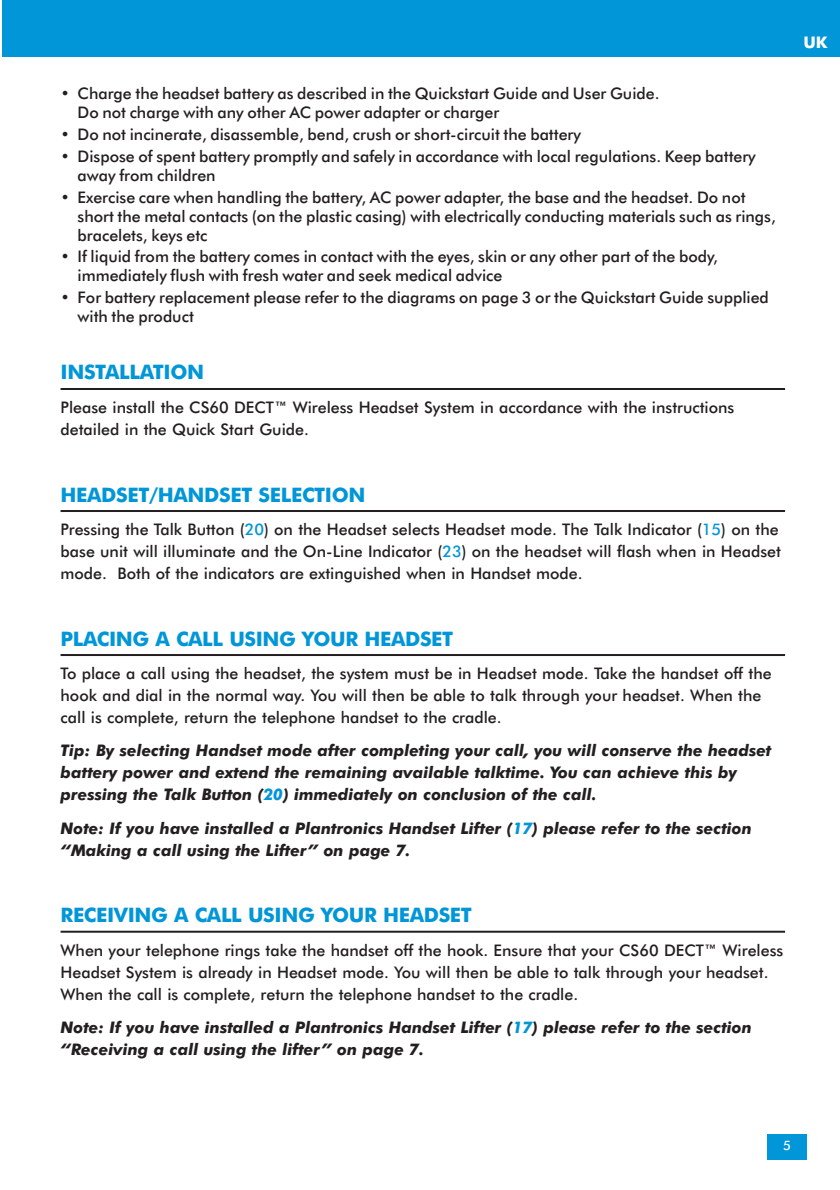
<style>
.page{position:relative;width:840px;height:1190px;background:#fff}
.page>*{position:absolute;margin:0;border:0;box-sizing:border-box;transform-origin:0 0}
.t1{font:700 20px "Futura BT";letter-spacing:-.02em;color:#0196d7}
.t2{font:500 16px/22px "Futura BT";color:#231f20}
.t3{font:italic 700 16px/22px "Futura BT";color:#231f20}
.t4{font:700 16px "Futura BT";color:#fff}
.t5{font:500 13px "Futura BT";color:#fff}
.s1{color:#0196d7}
</style>
<div class="page">
<div style="left:3px;top:0;width:837px;height:57px;background:#0196d7"></div>
<hr style="left:61px;top:388px;width:724px;height:2px;background:#231f20">
<hr style="left:61px;top:510px;width:724px;height:2px;background:#231f20">
<hr style="left:61px;top:654px;width:724px;height:2px;background:#231f20">
<hr style="left:61px;top:931px;width:724px;height:2px;background:#231f20">
<div style="left:767px;top:1134px;width:40px;height:25px;background:#0196d7"></div>
<p class="t2" style="left:78px;top:85px;width:583px;line-height:19px;text-indent:-17px">• Charge the headset battery as described in the Quickstart Guide and User Guide.<br>Do not charge with any other AC power adapter or charger</p>
<p class="t2" style="left:61px;top:125px;width:522px">• Do not incinerate, disassemble, bend, crush or short-circuit the battery</p>
<p class="t2" style="left:78px;top:148px;width:680px;line-height:19px;text-indent:-17px">• Dispose of spent battery promptly and safely in accordance with local regulations. Keep battery away from children</p>
<p class="t2" style="left:78px;top:189px;width:700px;line-height:19px;text-indent:-17px">• Exercise care when handling the battery, AC power adapter, the base and the headset. Do not short the metal contacts (on the plastic casing) with electrically conducting materials such as rings, bracelets, keys etc</p>
<p class="t2" style="left:78px;top:249px;width:642px;line-height:19px;text-indent:-17px">• If liquid from the battery comes in contact with the eyes, skin or any other part of the body, immediately flush with fresh water and seek medical advice</p>
<p class="t2" style="left:78px;top:289px;width:693px;line-height:19px;text-indent:-17px">• For battery replacement please refer to the diagrams on page 3 or the Quickstart Guide supplied with the product</p>
<p class="t1" style="left:61px;top:364px;width:145px">INSTALLATION</p>
<p class="t2" style="left:61px;top:397px;width:675px">Please install the CS60 DECT™ Wireless Headset System in accordance with the instructions detailed in the Quick Start Guide.</p>
<p class="t1" style="left:61px;top:486px;width:306px">HEADSET/HANDSET SELECTION</p>
<p class="t2" style="left:61px;top:520px;width:722px">Pressing the Talk Button (<span class="s1">20</span>) on the Headset selects Headset mode. The Talk Indicator (<span class="s1">15</span>) on the base unit will illuminate and the On-Line Indicator (<span class="s1">23</span>) on the headset will flash when in Headset mode. Both of the indicators are extinguished when in Handset mode.</p>
<p class="t1" style="left:61px;top:630px;width:394px">PLACING A CALL USING YOUR HEADSET</p>
<p class="t2" style="left:61px;top:664px;width:713px">To place a call using the headset, the system must be in Headset mode. Take the handset off the hook and dial in the normal way. You will then be able to talk through your headset. When the call is complete, return the telephone handset to the cradle.</p>
<p class="t3" style="left:61px;top:741px;width:712px">Tip: By selecting Handset mode after completing your call, you will conserve the headset battery power and extend the remaining available talktime. You can achieve this by pressing the Talk Button (<span class="s1">20</span>) immediately on conclusion of the call.</p>
<p class="t3" style="left:61px;top:818px;width:693px">Note: If you have installed a Plantronics Handset Lifter (<span class="s1">17</span>) please refer to the section “Making a call using the Lifter” on page 7.</p>
<p class="t1" style="left:61px;top:907px;width:413px">RECEIVING A CALL USING YOUR HEADSET</p>
<p class="t2" style="left:61px;top:940px;width:724px">When your telephone rings take the handset off the hook. Ensure that your CS60 DECT™ Wireless<br>Headset System is already in Headset mode. You will then be able to talk through your headset.<br>When the call is complete, return the telephone handset to the cradle.</p>
<p class="t3" style="left:61px;top:1018px;width:693px">Note: If you have installed a Plantronics Handset Lifter (<span class="s1">17</span>) please refer to the section “Receiving a call using the lifter” on page 7.</p>
<p class="t4" style="left:803px;top:36px;width:26px">UK</p>
<p class="t5" style="left:783px;top:1140px;width:9px">5</p>
</div>
